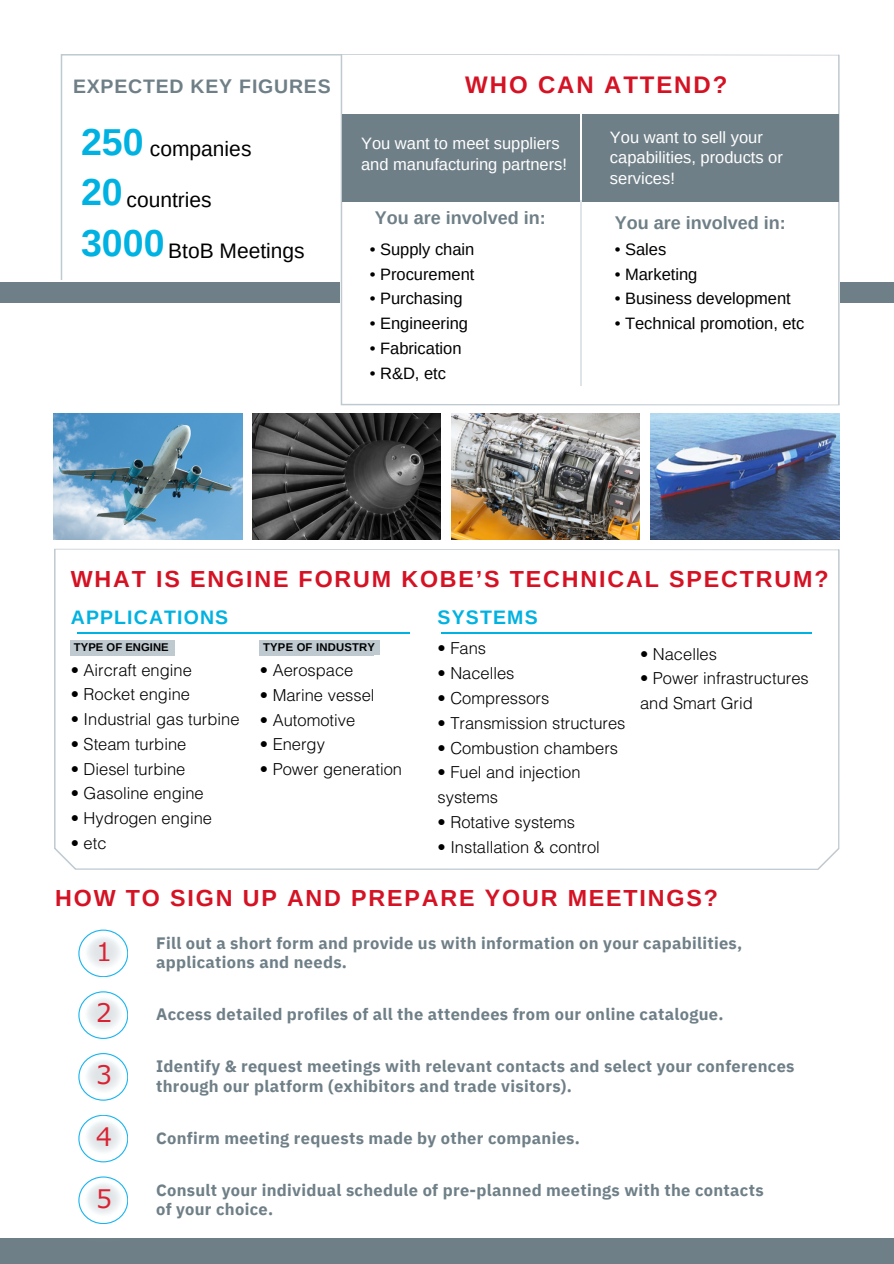
<style>
.page{position:relative;width:894px;height:1264px;background:#fff}
.page>*{position:absolute;margin:0;border:0;box-sizing:border-box;transform-origin:0 0}
.t1{font:700 37.5px/50.7px "Arimo";color:#00b2e1}
.t2{font:25.5px "Meiryo UIW53";color:#da2132}
.t3{font:700 24px "Arimo";letter-spacing:.075em;color:#d51224}
.t4{font:700 23.25px "Arimo";letter-spacing:.08em;color:#d51224}
.t5{font:21px "Arimo";color:#000}
.t6{font:700 19.5px "Arimo";letter-spacing:.06em;color:#00b2e1}
.t7{font:700 19.5px "Arimo";letter-spacing:.04em;color:#6f7f87}
.t8{font:700 18px "Arimo";color:#6f7f87}
.t9{font:700 16.5px/19.2px "IBM Plex Sans";letter-spacing:.02em;color:#6f7f87}
.t10{font:300 16.5px/24.8px "Helvetica LT Std";color:#000}
.t11{font:16.5px "Arimo";color:#000}
.t12{font:16.5px/20.2px "Arimo";color:#fff}
.t13{font:700 11.25px "Arimo";letter-spacing:.015em;color:#000}
</style>
<div class="page">
<div style="left:0;top:282px;width:893px;height:20px;background:#6f7f87"></div>
<div style="left:0;top:1237px;width:893px;height:26px;background:#6f7f87"></div>
<svg style="left:54px;top:549px;width:785px;height:321px"></svg>
<hr style="left:77px;top:632px;width:332px;height:1px;background:#00b2e1">
<hr style="left:441px;top:632px;width:370px;height:1px;background:#00b2e1">
<svg style="left:340px;top:54px;width:499px;height:351px"></svg>
<svg style="left:61px;top:54px;width:280px;height:226px"></svg>
<div style="left:342px;top:114px;width:496px;height:87px;background:#6f7f87"></div>
<hr style="left:580px;top:199px;width:1px;height:186px;background:#dfe4e8">
<hr style="left:580px;top:113px;width:1px;height:86px;background:#fff">
<div style="left:71px;top:640px;width:103px;height:15px;background:#bfc9d0"></div>
<div style="left:260px;top:640px;width:113px;height:15px;background:#bfc9d0"></div>
<img style="left:54px;top:414px;width:189px;height:126px">
<img style="left:253px;top:414px;width:188px;height:126px">
<img style="left:451px;top:414px;width:188px;height:126px">
<img style="left:650px;top:414px;width:189px;height:126px">
<img style="left:78px;top:929px;width:50px;height:40px">
<img style="left:78px;top:969px;width:50px;height:62px">
<img style="left:78px;top:1122px;width:50px;height:32px">
<img style="left:78px;top:1031px;width:50px;height:91px">
<img style="left:57px;top:1154px;width:93px;height:84px">
<div style="left:318px;top:640px;width:62px;height:15px;background:#bfc9d0"></div>
<p class="t7" style="left:73px;top:75px;width:259px">EXPECTED KEY FIGURES</p>
<h5 class="t1" style="left:81px;top:116px;width:85px">250<br>20<br>3000</h5>
<p class="t5" style="left:150px;top:137px;width:103px">companies</p>
<p class="t5" style="left:126px;top:188px;width:87px">countries</p>
<p class="t5" style="left:168px;top:238px;width:138px">BtoB Meetings</p>
<p class="t3" style="left:465px;top:72px;width:263px">WHO CAN ATTEND?</p>
<h3 class="t12" style="left:361px;top:133px;width:207px">You want to meet suppliers and manufacturing partners!</h3>
<h6 class="t12" style="left:609px;top:127px;width:174px">You want to sell your capabilities, products or services!</h6>
<p class="t8" style="left:375px;top:208px;width:172px">You are involved in:</p>
<p class="t8" style="left:614px;top:213px;width:172px">You are involved in:</p>
<h6 class="t11" style="left:369px;top:240px;width:106px">• Supply chain</h6>
<h6 class="t11" style="left:369px;top:265px;width:106px">• Procurement</h6>
<h6 class="t11" style="left:369px;top:289px;width:94px">• Purchasing</h6>
<h6 class="t11" style="left:369px;top:314px;width:100px">• Engineering</h6>
<h6 class="t11" style="left:369px;top:339px;width:93px">• Fabrication</h6>
<h6 class="t11" style="left:369px;top:364px;width:78px">• R&amp;D, etc</h6>
<h6 class="t11" style="left:614px;top:240px;width:53px">• Sales</h6>
<h6 class="t11" style="left:614px;top:265px;width:84px">• Marketing</h6>
<h6 class="t11" style="left:614px;top:289px;width:177px">• Business development</h6>
<h6 class="t11" style="left:614px;top:314px;width:191px">• Technical promotion, etc</h6>
<p class="t4" style="left:71px;top:566px;width:759px">WHAT IS ENGINE FORUM KOBE’S TECHNICAL SPECTRUM?</p>
<h2 class="t6" style="left:71px;top:606px;width:159px">APPLICATIONS</h2>
<h2 class="t6" style="left:437px;top:606px;width:102px">SYSTEMS</h2>
<p class="t10" style="left:71px;top:659px;width:122px">• Aircraft engine</p>
<p class="t10" style="left:71px;top:684px;width:121px">• Rocket engine</p>
<p class="t10" style="left:71px;top:709px;width:170px">• Industrial gas turbine</p>
<p class="t10" style="left:71px;top:734px;width:117px">• Steam turbine</p>
<p class="t10" style="left:71px;top:758px;width:116px">• Diesel turbine</p>
<p class="t10" style="left:71px;top:783px;width:134px">• Gasoline engine</p>
<p class="t10" style="left:71px;top:808px;width:143px">• Hydrogen engine</p>
<p class="t10" style="left:71px;top:833px;width:37px">• etc</p>
<h5 class="t10" style="left:437px;top:638px;width:50px">• Fans</h5>
<h5 class="t10" style="left:437px;top:663px;width:78px">• Nacelles</h5>
<h5 class="t10" style="left:437px;top:688px;width:113px">• Compressors</h5>
<h5 class="t10" style="left:437px;top:712px;width:189px">• Transmission structures</h5>
<h5 class="t10" style="left:437px;top:737px;width:182px">• Combustion chambers</h5>
<h5 class="t10" style="left:437px;top:762px;width:144px">• Fuel and injection systems</h5>
<h5 class="t10" style="left:437px;top:811px;width:139px">• Rotative systems</h5>
<h5 class="t10" style="left:437px;top:836px;width:164px">• Installation &amp; control</h5>
<h5 class="t13" style="left:74px;top:640px;width:96px">TYPE OF ENGINE</h5>
<h5 class="t13" style="left:263px;top:640px;width:113px">TYPE OF INDUSTRY</h5>
<p class="t10" style="left:640px;top:643px;width:78px">• Nacelles</p>
<p class="t10" style="left:640px;top:668px;width:170px">• Power infrastructures and Smart Grid</p>
<p class="t10" style="left:260px;top:660px;width:95px">• Aerospace</p>
<p class="t10" style="left:260px;top:684px;width:116px">• Marine vessel</p>
<p class="t10" style="left:260px;top:709px;width:97px">• Automotive</p>
<p class="t10" style="left:260px;top:734px;width:67px">• Energy</p>
<p class="t10" style="left:260px;top:759px;width:144px">• Power generation</p>
<h3 class="t4" style="left:55px;top:884px;width:664px">HOW TO SIGN UP AND PREPARE YOUR MEETINGS?</h3>
<h1 class="t2" style="left:96px;top:933px;width:17px">1</h1>
<h3 class="t9" style="left:156px;top:933px;width:587px">Fill out a short form and provide us with information on your capabilities, applications and needs.</h3>
<h6 class="t2" style="left:96px;top:995px;width:17px">2</h6>
<h5 class="t2" style="left:96px;top:1057px;width:17px">3</h5>
<h6 class="t2" style="left:96px;top:1118px;width:17px">4</h6>
<h6 class="t2" style="left:96px;top:1180px;width:17px">5</h6>
<p class="t9" style="left:156px;top:1004px;width:569px">Access detailed profiles of all the attendees from our online catalogue.</p>
<h5 class="t9" style="left:156px;top:1056px;width:639px">Identify &amp; request meetings with relevant contacts and select your conferences through our platform (exhibitors and trade visitors).</h5>
<p class="t9" style="left:156px;top:1127px;width:425px">Confirm meeting requests made by other companies.</p>
<p class="t9" style="left:156px;top:1179px;width:609px">Consult your individual schedule of pre-planned meetings with the contacts of your choice.</p>
</div>
